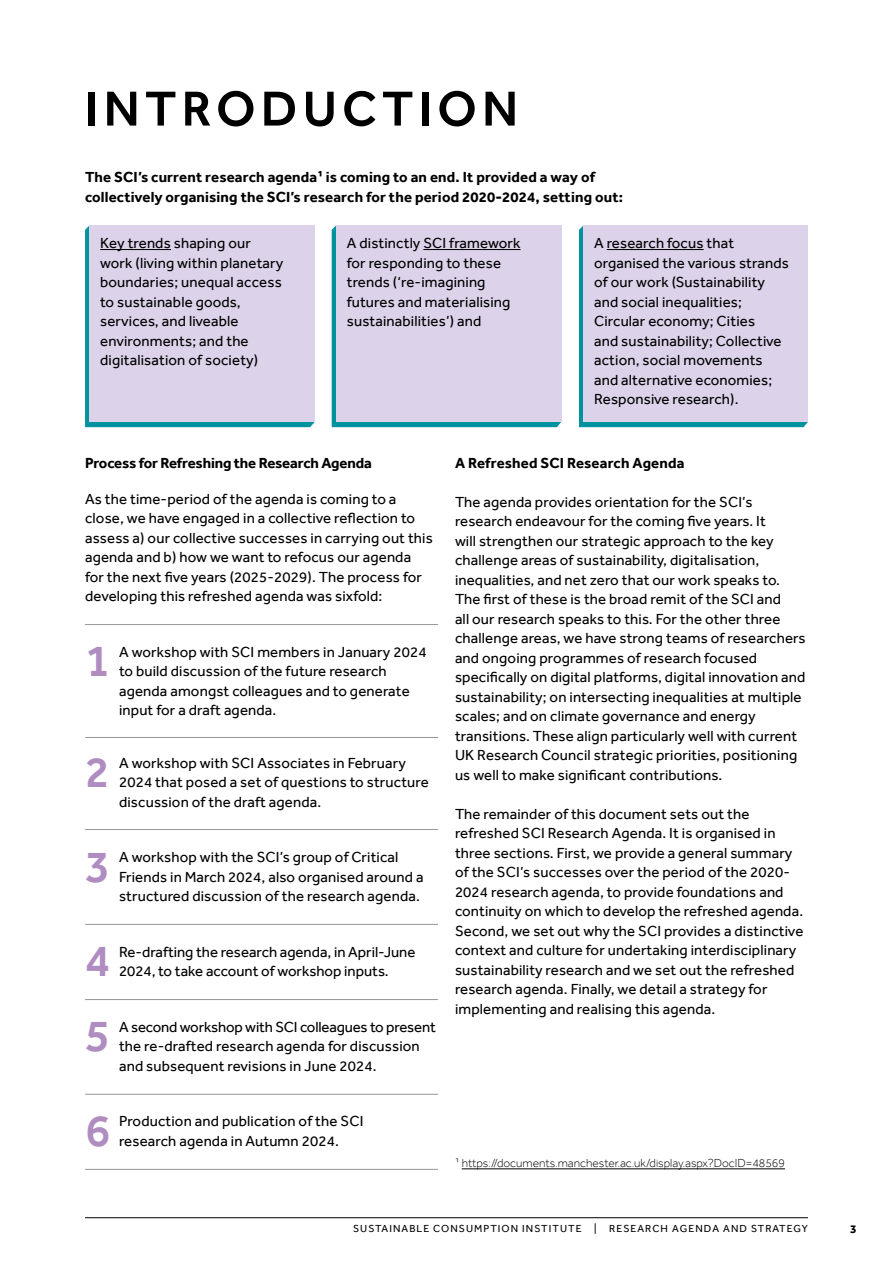
<style>
.page{position:relative;width:893px;height:1263px;background:#fff}
.page>*{position:absolute;margin:0;border:0;box-sizing:border-box;transform-origin:0 0}
.t1{font:500 50.7px "Effra";letter-spacing:.1em;color:#000}
.t2{font:500 46.5px "Effra";color:#b08dc0}
.t3{font:500 45px "Effra";color:#b08dc0}
.t4{font:15px/19.5px "Effra";letter-spacing:.01em;color:#000}
.t5{font:700 15px/19.5px "Effra";letter-spacing:.01em;color:#000}
.t6{font:700 15px "Effra";letter-spacing:-.01em;color:#000}
.t7{font:300 12px "Effra";color:#000}
.t8{font:700 12px "Effra";color:#000}
.t9{font:10.5px "Effra";letter-spacing:.1em;color:#000}
</style>
<div class="page">
<svg style="left:85px;top:226px;width:230px;height:201px;background:#0393a0"></svg>
<div style="left:332px;top:225px;width:229px;height:202px;background:#00929f"></div>
<div style="left:579px;top:226px;width:229px;height:201px;background:#00929f"></div>
<div style="left:89px;top:225px;width:226px;height:197px;background:#dcd2ea"></div>
<hr style="left:100px;top:249px;width:71px;height:1px;background:#000">
<div style="left:336px;top:225px;width:225px;height:197px;background:#dcd2ea"></div>
<hr style="left:423px;top:249px;width:97px;height:1px;background:#000">
<div style="left:583px;top:225px;width:225px;height:197px;background:#dcd2ea"></div>
<hr style="left:607px;top:249px;width:97px;height:1px;background:#000">
<hr style="left:85px;top:624px;width:353px;height:1px;background:#94969a">
<hr style="left:85px;top:829px;width:353px;height:1px;background:#94969a">
<hr style="left:85px;top:737px;width:353px;height:1px;background:#94969a">
<hr style="left:85px;top:924px;width:353px;height:1px;background:#94969a">
<hr style="left:85px;top:999px;width:353px;height:1px;background:#94969a">
<hr style="left:85px;top:1094px;width:353px;height:1px;background:#94969a">
<hr style="left:85px;top:1169px;width:353px;height:1px;background:#94969a">
<hr style="left:462px;top:1168px;width:323px;height:1px;background:#000">
<hr style="left:85px;top:1217px;width:723px;height:1px;background:#000">
<p class="t1" style="left:85px;top:78px;width:435px">INTRODUCTION</p>
<p class="t5" style="left:85px;top:167px;width:539px">The SCI’s current research agenda1 is coming to an end. It provided a way of collectively organising the SCI’s research for the period 2020-2024, setting out:</p>
<p class="t4" style="left:100px;top:233px;width:185px">Key trends shaping our work (living within planetary boundaries; unequal access to sustainable goods, services, and liveable environments; and the digitalisation of society)</p>
<p class="t4" style="left:347px;top:233px;width:175px">A distinctly SCI framework for responding to these trends (‘re-imagining futures and materialising sustainabilities’) and</p>
<p class="t4" style="left:594px;top:233px;width:196px">A research focus that organised the various strands of our work (Sustainability and social inequalities;<br>Circular economy; Cities<br>and sustainability; Collective action, social movements and alternative economies;<br>Responsive research).</p>
<p class="t6" style="left:85px;top:453px;width:288px">Process for Refreshing the Research Agenda</p>
<p class="t4" style="left:85px;top:489px;width:349px">As the time-period of the agenda is coming to a close, we have engaged in a collective reflection to assess a) our collective successes in carrying out this agenda and b) how we want to refocus our agenda for the next five years (2025-2029). The process for developing this refreshed agenda was sixfold:</p>
<p class="t2" style="left:85px;top:633px;width:27px">1</p>
<p class="t4" style="left:119px;top:642px;width:309px">A workshop with SCI members in January 2024 to build discussion of the future research agenda amongst colleagues and to generate input for a draft agenda.</p>
<p class="t3" style="left:85px;top:745px;width:26px">2</p>
<p class="t4" style="left:119px;top:753px;width:311px">A workshop with SCI Associates in February<br>2024 that posed a set of questions to structure discussion of the draft agenda.</p>
<p class="t2" style="left:85px;top:838px;width:27px">3</p>
<p class="t4" style="left:119px;top:847px;width:306px">A workshop with the SCI’s group of Critical<br>Friends in March 2024, also organised around a structured discussion of the research agenda.</p>
<p class="t2" style="left:85px;top:933px;width:27px">4</p>
<p class="t4" style="left:119px;top:942px;width:298px">Re-drafting the research agenda, in April-June<br>2024, to take account of workshop inputs.</p>
<p class="t2" style="left:85px;top:1008px;width:27px">5</p>
<p class="t4" style="left:119px;top:1017px;width:318px">A second workshop with SCI colleagues to present the re-drafted research agenda for discussion and subsequent revisions in June 2024.</p>
<p class="t2" style="left:85px;top:1102px;width:27px">6</p>
<p class="t4" style="left:119px;top:1111px;width:246px">Production and publication of the SCI research agenda in Autumn 2024.</p>
<p class="t5" style="left:455px;top:452px;width:231px">A Refreshed SCI Research Agenda</p>
<p class="t4" style="left:455px;top:492px;width:352px">The agenda provides orientation for the SCI’s research endeavour for the coming five years. It<br>will strengthen our strategic approach to the key challenge areas of sustainability, digitalisation, inequalities, and net zero that our work speaks to.<br>The first of these is the broad remit of the SCI and<br>all our research speaks to this. For the other three challenge areas, we have strong teams of researchers and ongoing programmes of research focused specifically on digital platforms, digital innovation and sustainability; on intersecting inequalities at multiple scales; and on climate governance and energy transitions. These align particularly well with current UK Research Council strategic priorities, positioning us well to make significant contributions.</p>
<p class="t4" style="left:455px;top:804px;width:350px">The remainder of this document sets out the refreshed SCI Research Agenda. It is organised in three sections. First, we provide a general summary of the SCI’s successes over the period of the 2020- 2024 research agenda, to provide foundations and continuity on which to develop the refreshed agenda.<br>Second, we set out why the SCI provides a distinctive context and culture for undertaking interdisciplinary sustainability research and we set out the refreshed research agenda. Finally, we detail a strategy for implementing and realising this agenda.</p>
<p class="t7" style="left:455px;top:1156px;width:332px">1 https://documents.manchester.ac.uk/display.aspx?DocID=48569</p>
<p class="t9" style="left:353px;top:1222px;width:456px">SUSTAINABLE CONSUMPTION INSTITUTE | RESEARCH AGENDA AND STRATEGY</p>
<p class="t8" style="left:850px;top:1221px;width:8px">3</p>
</div>
